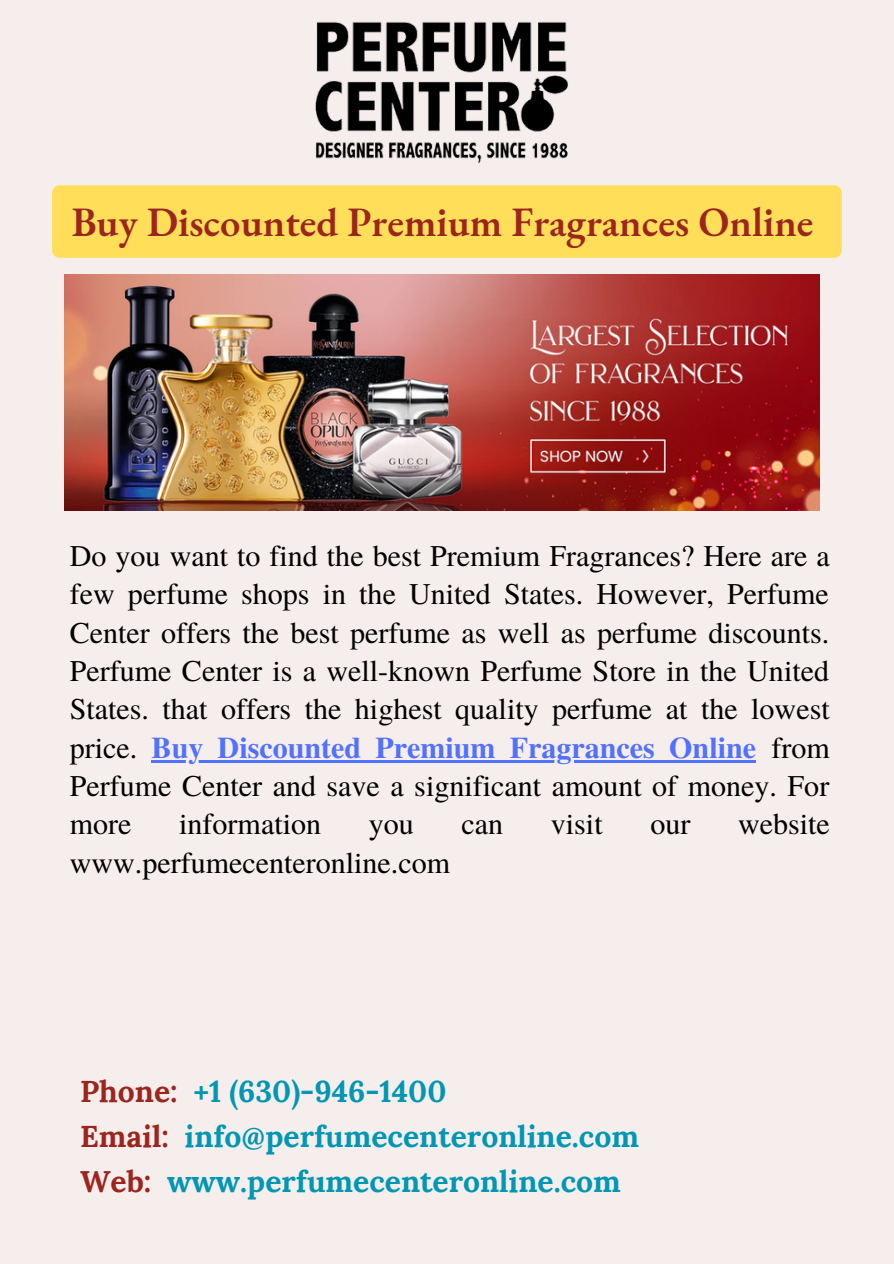
<style>
.page{position:relative;width:894px;height:1264px;background:#fff}
.page>*{position:absolute;margin:0;border:0;box-sizing:border-box;transform-origin:0 0}
.t1{font:600 40.8px "EB Garamond";color:#9c251e}
.t2{font:30px/38.2px "Te X Gyre Termes";color:#000;text-align:justify}
.t3{font:700 30px/45px "Lora";color:#0097b2}
.s1{font-weight:700;color:#5271ff}
.s2{color:#9c251e}
</style>
<div class="page">
<div style="left:0;top:0;width:893px;height:1263px;background:#f6eded"></div>
<img style="left:64px;top:274px;width:755px;height:236px">
<img style="left:315px;top:21px;width:253px;height:142px">
<hr style="left:152px;top:760px;width:603px;height:2px;background:#5271ff">
<div style="left:52px;top:185px;width:789px;height:73px;background:#ffde59"></div>
<h1 class="t1" style="left:72px;top:194px;width:743px">Buy Discounted Premium Fragrances Online</h1>
<p class="t2" style="left:70px;top:535px;width:761px">Do you want to find the best Premium Fragrances? Here are a few perfume shops in the United States. However, Perfume Center offers the best perfume as well as perfume discounts.<br>Perfume Center is a well-known Perfume Store in the United States. that offers the highest quality perfume at the lowest price. <span class="s1">Buy Discounted Premium Fragrances Online</span> from Perfume Center and save a significant amount of money. For more</p>
<p class="t2" style="left:179px;top:803px;width:143px">information</p>
<p class="t2" style="left:368px;top:803px;width:47px">you</p>
<p class="t2" style="left:461px;top:803px;width:43px">can</p>
<p class="t2" style="left:550px;top:803px;width:53px">visit</p>
<p class="t2" style="left:650px;top:803px;width:42px">our</p>
<p class="t2" style="left:738px;top:803px;width:93px">website</p>
<p class="t2" style="left:70px;top:841px;width:382px">www.perfumecenteronline.com</p>
<p class="t3" style="left:80px;top:1068px;width:560px"><span class="s2">Phone:</span> +1 (630)-946-1400<br><span class="s2">Email:</span> info@perfumecenteronline.com<br><span class="s2">Web:</span> www.perfumecenteronline.com</p>
</div>
